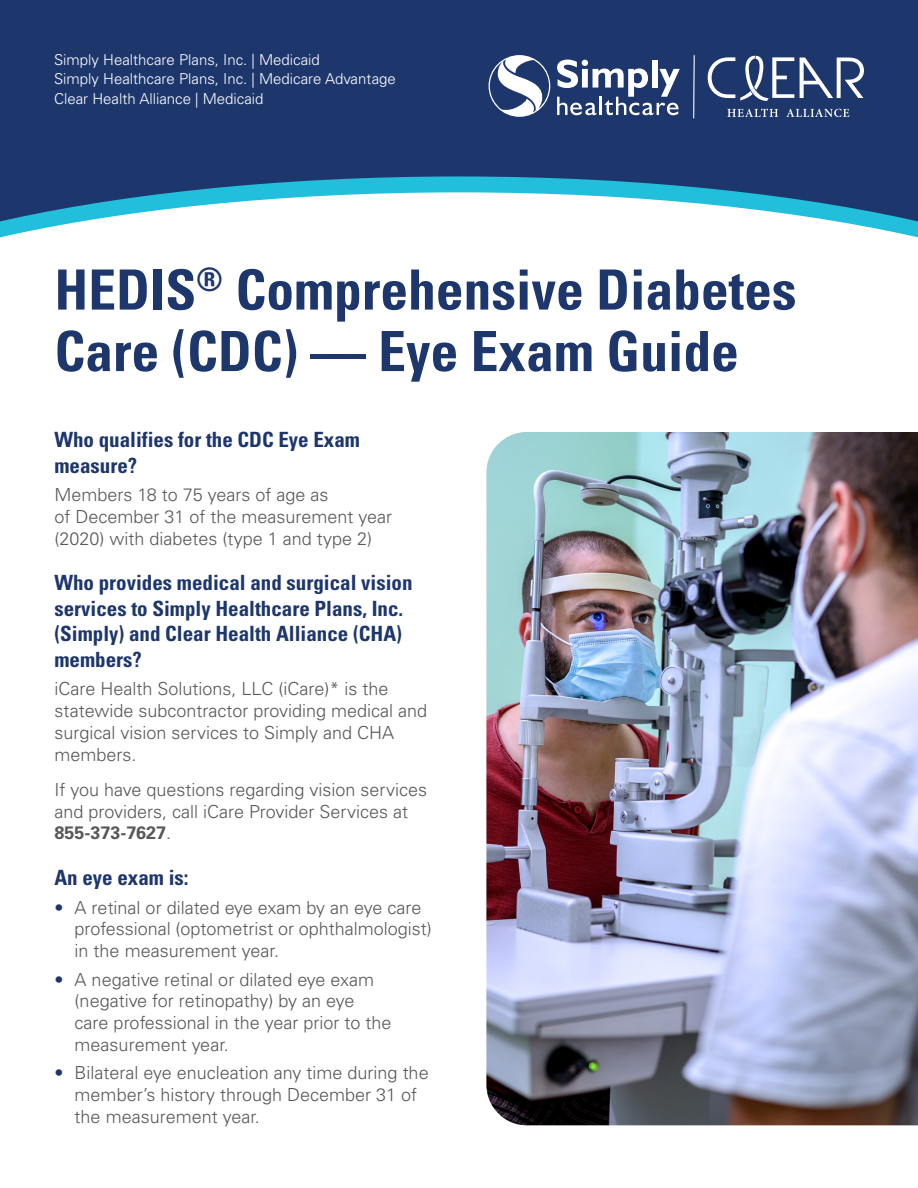
<style>
.page{position:relative;width:918px;height:1188px;background:#fff}
.page>*{position:absolute;margin:0;border:0;box-sizing:border-box;transform-origin:0 0}
.Simply_Headline_39_4{font:700 condensed 55.5px/61.5px "Univers LT Std";color:#1d366c}
.Simply_Body_Section{font:700 condensed 21px/25.5px "Univers LT Std";color:#1d366c}
.Simply_Body_Text_12{font:300 18px/21.8px "Univers LT Std";color:#57585a}
.Simply_Body_Text_12-2{font:300 15px "Univers LT Std";color:#fff}
.s1{font-weight:700}
.s2{color:#1d366c}
</style>
<div class="page">
<svg style="left:0;top:0;width:918px;height:225px;background:#325282"></svg>
<img style="left:486px;top:432px;width:432px;height:693px">
<svg style="left:694px;top:55px;width:1px;height:63px"></svg>
<hr style="left:693px;top:55px;width:1px;height:63px;background:#fff">
<svg style="left:557px;top:60px;width:123px;height:55px"></svg>
<svg style="left:489px;top:55px;width:61px;height:62px"></svg>
<svg style="left:800px;top:58px;width:64px;height:40px"></svg>
<svg style="left:727px;top:109px;width:51px;height:8px"></svg>
<svg style="left:786px;top:109px;width:63px;height:8px"></svg>
<svg style="left:708px;top:55px;width:86px;height:46px"></svg>
<p class="Simply_Body_Text_12-2" style="left:54px;top:51px;width:267px">Simply Healthcare Plans, Inc. | Medicaid</p>
<p class="Simply_Body_Text_12-2" style="left:54px;top:70px;width:343px">Simply Healthcare Plans, Inc. | Medicare Advantage</p>
<p class="Simply_Body_Text_12-2" style="left:54px;top:90px;width:211px">Clear Health Alliance | Medicaid</p>
<p class="Simply_Headline_39_4" style="left:54px;top:259px;width:744px">HEDIS<sup>®</sup> Comprehensive Diabetes<br>Care (CDC) — Eye Exam Guide</p>
<p class="Simply_Body_Section" style="left:54px;top:427px;width:307px">Who qualifies for the CDC Eye Exam measure?</p>
<p class="Simply_Body_Text_12" style="left:54px;top:484px;width:339px">Members 18 to 75 years of age as<br>of December 31 of the measurement year (2020) with diabetes (type 1 and type 2)</p>
<p class="Simply_Body_Section" style="left:54px;top:570px;width:360px">Who provides medical and surgical vision services to Simply Healthcare Plans, Inc. (Simply) and Clear Health Alliance (CHA) members?</p>
<p class="Simply_Body_Text_12" style="left:54px;top:678px;width:374px">iCare Health Solutions, LLC (iCare)* is the statewide subcontractor providing medical and surgical vision services to Simply and CHA members.</p>
<p class="Simply_Body_Text_12" style="left:54px;top:779px;width:374px">If you have questions regarding vision services and providers, call iCare Provider Services at<br><span class="s1">855-373-7627</span>.</p>
<p class="Simply_Body_Section" style="left:54px;top:865px;width:136px">An eye exam is:</p>
<p class="Simply_Body_Text_12" style="left:75px;top:896px;width:359px;text-indent:-20px"><span class="s2">•</span> A retinal or dilated eye exam by an eye care professional (optometrist or ophthalmologist) in the measurement year.</p>
<p class="Simply_Body_Text_12" style="left:75px;top:968px;width:318px;text-indent:-20px"><span class="s2">•</span> A negative retinal or dilated eye exam (negative for retinopathy) by an eye care professional in the year prior to the measurement year.</p>
<p class="Simply_Body_Text_12" style="left:75px;top:1062px;width:356px;text-indent:-20px"><span class="s2">•</span> Bilateral eye enucleation any time during the member’s history through December 31 of the measurement year.</p>
</div>
